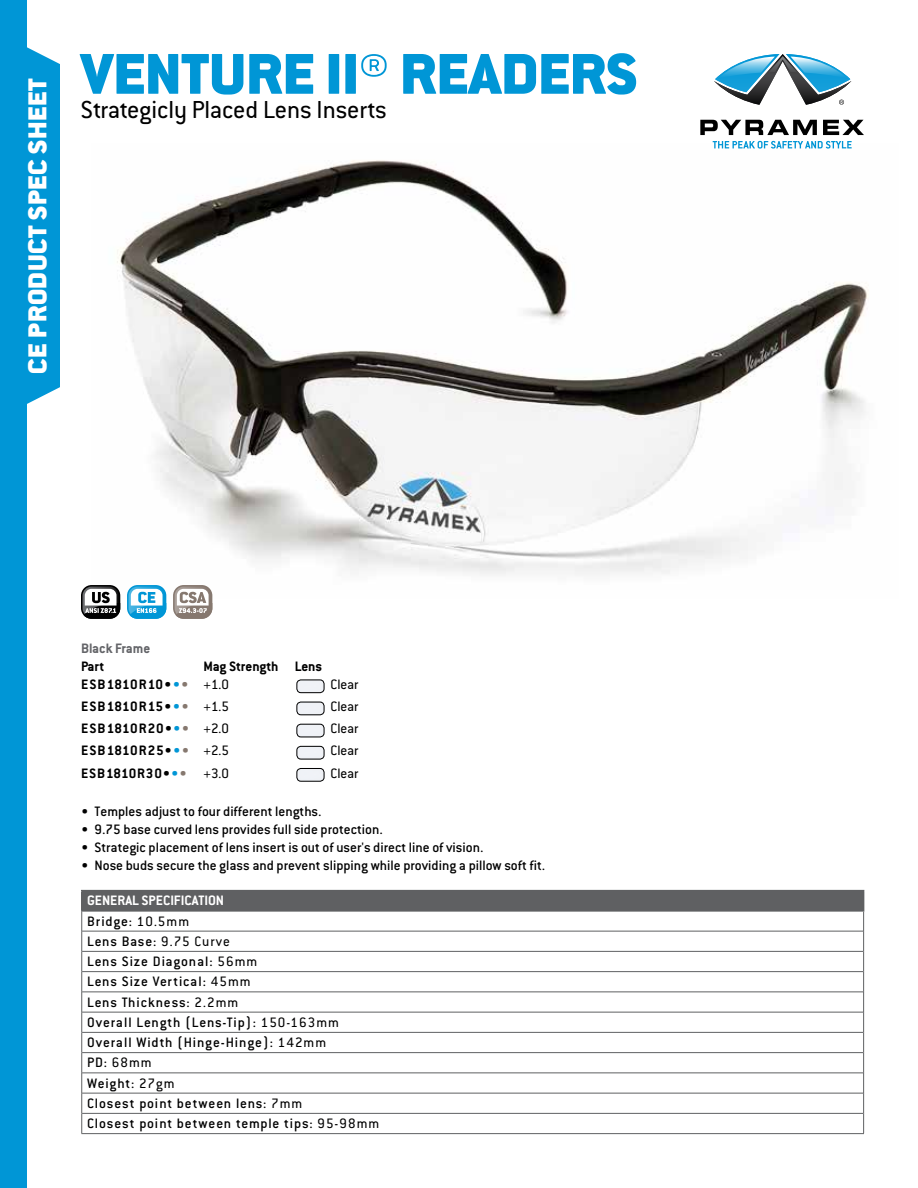
<style>
.page{position:relative;width:918px;height:1188px;background:#fff}
.page>*{position:absolute;margin:0;border:0;box-sizing:border-box;transform-origin:0 0}
.t1{font:900 63px "Conduit ITC Std";color:#0096d6}
.t2{font:900 28.5px "Conduit ITC Std";letter-spacing:.02em;color:#fff}
.t3{font:27px "Conduit ITC Std";color:#000}
.t4{font:500 15px/20.2px "Conduit ITC Std";letter-spacing:.055em;color:#000}
.t5{font:500 15px "Conduit ITC Std";color:#000}
.t6{font:700 15px "Conduit ITC Std";letter-spacing:.07em;color:#000}
.t7{font:700 15px/18.1px "Conduit ITC Std";color:#000}
.t8{font:15px "Conduit ITC Std";color:#000}
.t9{font:700 15px "Conduit ITC Std";letter-spacing:.055em;color:#000}
.t10{font:700 15px "Conduit ITC Std";color:#646569}
.t11{font:700 15px "Conduit ITC Std";letter-spacing:.02em;color:#000}
.s1{color:#0096d6}
.s2{color:#86786f}
.s3{font-weight:400}
.s4{font-weight:700;color:#fff}
</style>
<div class="page">
<img style="left:113px;top:160px;width:756px;height:439px">
<div style="left:0;top:0;width:26px;height:1188px;background:#0096d6"></div>
<svg style="left:26px;top:37px;width:34px;height:378px;background:#19a0da"></svg>
<svg style="left:81px;top:585px;width:39px;height:34px"></svg>
<svg style="left:81px;top:587px;width:39px;height:32px"></svg>
<svg style="left:127px;top:585px;width:39px;height:34px"></svg>
<svg style="left:127px;top:587px;width:39px;height:32px"></svg>
<svg style="left:173px;top:585px;width:39px;height:34px"></svg>
<svg style="left:173px;top:587px;width:39px;height:32px"></svg>
<div style="left:82px;top:891px;width:782px;height:20px;background:#5f6062"></div>
<hr style="left:82px;top:931px;width:781px;height:1px;background:#5f6062">
<hr style="left:82px;top:951px;width:781px;height:1px;background:#5f6062">
<hr style="left:82px;top:971px;width:781px;height:1px;background:#5f6062">
<hr style="left:82px;top:992px;width:781px;height:1px;background:#5f6062">
<hr style="left:82px;top:1012px;width:781px;height:1px;background:#5f6062">
<hr style="left:82px;top:1032px;width:781px;height:1px;background:#5f6062">
<hr style="left:82px;top:1052px;width:781px;height:1px;background:#5f6062">
<hr style="left:82px;top:1073px;width:781px;height:1px;background:#5f6062">
<hr style="left:82px;top:1093px;width:781px;height:1px;background:#5f6062">
<hr style="left:82px;top:1113px;width:781px;height:1px;background:#5f6062">
<hr style="left:81px;top:1133px;width:783px;height:1px;background:#5f6062">
<hr style="left:81px;top:890px;width:783px;height:1px;background:#5f6062">
<svg style="left:81px;top:891px;width:1px;height:242px"></svg>
<svg style="left:863px;top:912px;width:1px;height:221px"></svg>
<hr style="left:81px;top:910px;width:783px;height:2px;background:#5f6062">
<img style="left:297px;top:680px;width:27px;height:13px">
<div style="left:296px;top:680px;width:28px;height:13px;border:1px solid #000;border-radius:4px"></div>
<img style="left:297px;top:702px;width:27px;height:13px">
<div style="left:296px;top:702px;width:28px;height:13px;border:1px solid #000;border-radius:4px"></div>
<img style="left:297px;top:724px;width:27px;height:13px">
<div style="left:296px;top:724px;width:28px;height:13px;border:1px solid #000;border-radius:4px"></div>
<img style="left:297px;top:746px;width:27px;height:13px">
<div style="left:296px;top:746px;width:28px;height:13px;border:1px solid #000;border-radius:4px"></div>
<img style="left:298px;top:768px;width:26px;height:13px">
<div style="left:296px;top:768px;width:28px;height:14px;border:1px solid #000;border-radius:4px"></div>
<svg style="left:700px;top:120px;width:117px;height:15px"></svg>
<svg style="left:823px;top:120px;width:41px;height:15px"></svg>
<svg style="left:714px;top:54px;width:137px;height:51px"></svg>
<svg style="left:713px;top:141px;width:139px;height:8px"></svg>
<h2 class="t2" style="left:22px;top:374px;width:297px;rotate:-90deg">CE PRODUCT SPEC SHEET</h2>
<h1 class="t1" style="left:80px;top:39px;width:558px">VENTURE II® READERS</h1>
<h3 class="t3" style="left:80px;top:93px;width:308px">Strategicly Placed Lens Inserts</h3>
<p class="t10" style="left:81px;top:639px;width:71px">Black Frame</p>
<p class="t11" style="left:81px;top:657px;width:25px">Part</p>
<p class="t7" style="left:81px;top:657px;width:243px;text-indent:123px">Mag Strength Lens<br>ESB1810R10•<span class="s1">•</span><span class="s2">•</span> <span class="s3">+1.0</span></p>
<p class="t8" style="left:330px;top:675px;width:29px">Clear</p>
<p class="t6" style="left:81px;top:697px;width:150px">ESB1810R15•<span class="s1">•</span><span class="s2">•</span> <span class="s3">+1.5</span></p>
<p class="t8" style="left:330px;top:697px;width:29px">Clear</p>
<p class="t6" style="left:81px;top:720px;width:150px">ESB1810R20•<span class="s1">•</span><span class="s2">•</span> <span class="s3">+2.0</span></p>
<p class="t8" style="left:330px;top:720px;width:29px">Clear</p>
<p class="t6" style="left:81px;top:742px;width:150px">ESB1810R25•<span class="s1">•</span><span class="s2">•</span> <span class="s3">+2.5</span></p>
<p class="t8" style="left:330px;top:742px;width:29px">Clear</p>
<p class="t9" style="left:81px;top:764px;width:150px">ESB1810R30•<span class="s1">•</span><span class="s2">•</span> <span class="s3">+3.0</span></p>
<p class="t8" style="left:330px;top:764px;width:29px">Clear</p>
<p class="t5" style="left:81px;top:802px;width:242px">• Temples adjust to four different lengths.</p>
<p class="t5" style="left:81px;top:820px;width:303px">• 9.75 base curved lens provides full side protection.</p>
<p class="t5" style="left:81px;top:838px;width:404px">• Strategic placement of lens insert is out of user's direct line of vision.</p>
<p class="t5" style="left:81px;top:856px;width:466px">• Nose buds secure the glass and prevent slipping while providing a pillow soft fit.</p>
<p class="t4" style="left:87px;top:890px;width:294px"><span class="s4">GENERAL SPECIFICATION<br></span>Bridge: <span class="s3">10.5mm<br></span>Lens Base: <span class="s3">9.75 Curve<br></span>Lens Size Diagonal: <span class="s3">56mm<br></span>Lens Size Vertical: <span class="s3">45mm<br></span>Lens Thickness: <span class="s3">2.2mm<br></span>Overall Length (Lens-Tip): <span class="s3">150-163mm<br></span>Overall Width (Hinge-Hinge): <span class="s3">142mm<br></span>PD: <span class="s3">68mm<br></span>Weight: <span class="s3">27gm<br></span>Closest point between lens: <span class="s3">7mm<br></span>Closest point between temple tips: <span class="s3">95-98mm</span></p>
</div>
